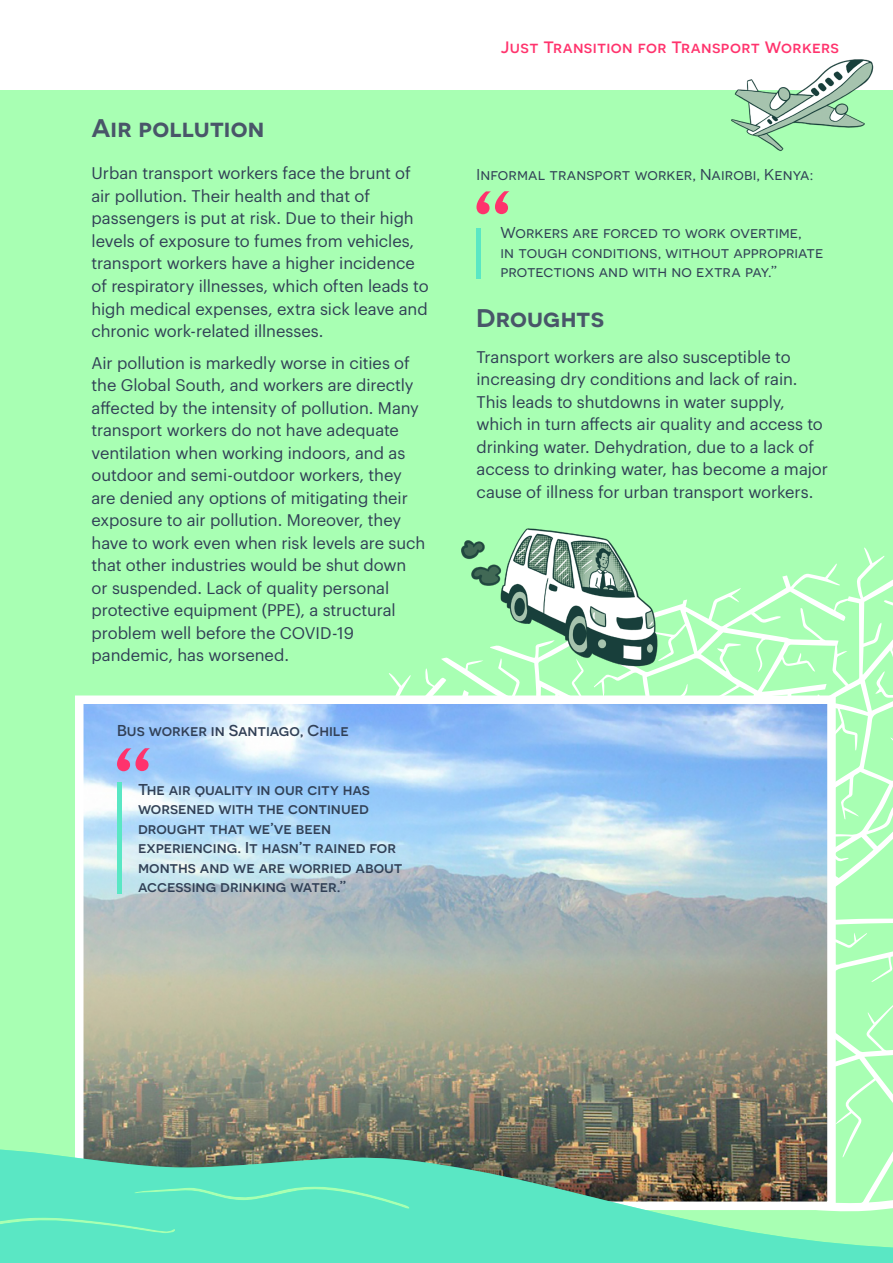
<style>
.page{position:relative;width:893px;height:1263px;background:#fff}
.page>*{position:absolute;margin:0;border:0;box-sizing:border-box;transform-origin:0 0}
.t1{font:600 25.5px "Novecentosanswide";letter-spacing:.005em;color:#495669}
.t2{font:16.5px/22.5px "Graphik";letter-spacing:-.005em;color:#314056}
.t3{font:500 16.5px "Novecentosanswide";letter-spacing:.025em;color:#ff336d}
.t4{font:500 15.75px/19.5px "Novecentosanswide";letter-spacing:-.005em;color:#314056}
.t5{font:15.75px/19.5px "Novecentosanswide";letter-spacing:.005em;color:#314056}
</style>
<div class="page">
<div style="left:0;top:91px;width:893px;height:1172px;background:#a8ffb3"></div>
<svg style="left:441px;top:588px;width:301px;height:107px"></svg>
<svg style="left:476px;top:191px;width:33px;height:23px"></svg>
<img style="left:716px;top:59px;width:167px;height:93px">
<svg style="left:742px;top:547px;width:151px;height:389px"></svg>
<img style="left:85px;top:705px;width:741px;height:314px">
<div style="left:75px;top:695px;width:761px;height:515px;border:9px solid #fff"></div>
<img style="left:0;top:1019px;width:893px;height:244px">
<img style="left:446px;top:528px;width:217px;height:152px">
<div style="left:476px;top:228px;width:5px;height:50px;background:#5ae7c4"></div>
<div style="left:117px;top:782px;width:5px;height:111px;background:#5ae7c4"></div>
<svg style="left:117px;top:748px;width:33px;height:23px"></svg>
<h1 class="t1" style="left:92px;top:113px;width:174px">Air pollution</h1>
<p class="t2" style="left:92px;top:161px;width:339px">Urban transport workers face the brunt of air pollution. Their health and that of passengers is put at risk. Due to their high levels of exposure to fumes from vehicles, transport workers have a higher incidence of respiratory illnesses, which often leads to high medical expenses, extra sick leave and chronic work-related illnesses.</p>
<p class="t2" style="left:92px;top:350px;width:335px">Air pollution is markedly worse in cities of the Global South, and workers are directly affected by the intensity of pollution. Many transport workers do not have adequate ventilation when working indoors, and as outdoor and semi-outdoor workers, they are denied any options of mitigating their exposure to air pollution. Moreover, they have to work even when risk levels are such that other industries would be shut down or suspended. Lack of quality personal protective equipment (PPE), a structural problem well before the COVID-19 pandemic, has worsened.</p>
<p class="t4" style="left:117px;top:721px;width:233px">Bus worker in Santiago, Chile</p>
<p class="t4" style="left:138px;top:779px;width:266px">The air quality in our city has worsened with the continued drought that we’ve been experiencing. It hasn’t rained for months and we are worried about accessing drinking water.”</p>
<p class="t3" style="left:501px;top:38px;width:339px">Just Transition for Transport Workers</p>
<p class="t5" style="left:476px;top:164px;width:338px">Informal transport worker, Nairobi, Kenya:</p>
<p class="t5" style="left:500px;top:223px;width:324px">Workers are forced to work overtime,<br>in tough conditions, without appropriate protections and with no extra pay.”</p>
<h1 class="t1" style="left:476px;top:302px;width:129px">Droughts</h1>
<p class="t2" style="left:476px;top:344px;width:353px">Transport workers are also susceptible to increasing dry conditions and lack of rain.<br>This leads to shutdowns in water supply, which in turn affects air quality and access to drinking water. Dehydration, due to a lack of access to drinking water, has become a major cause of illness for urban transport workers.</p>
</div>
